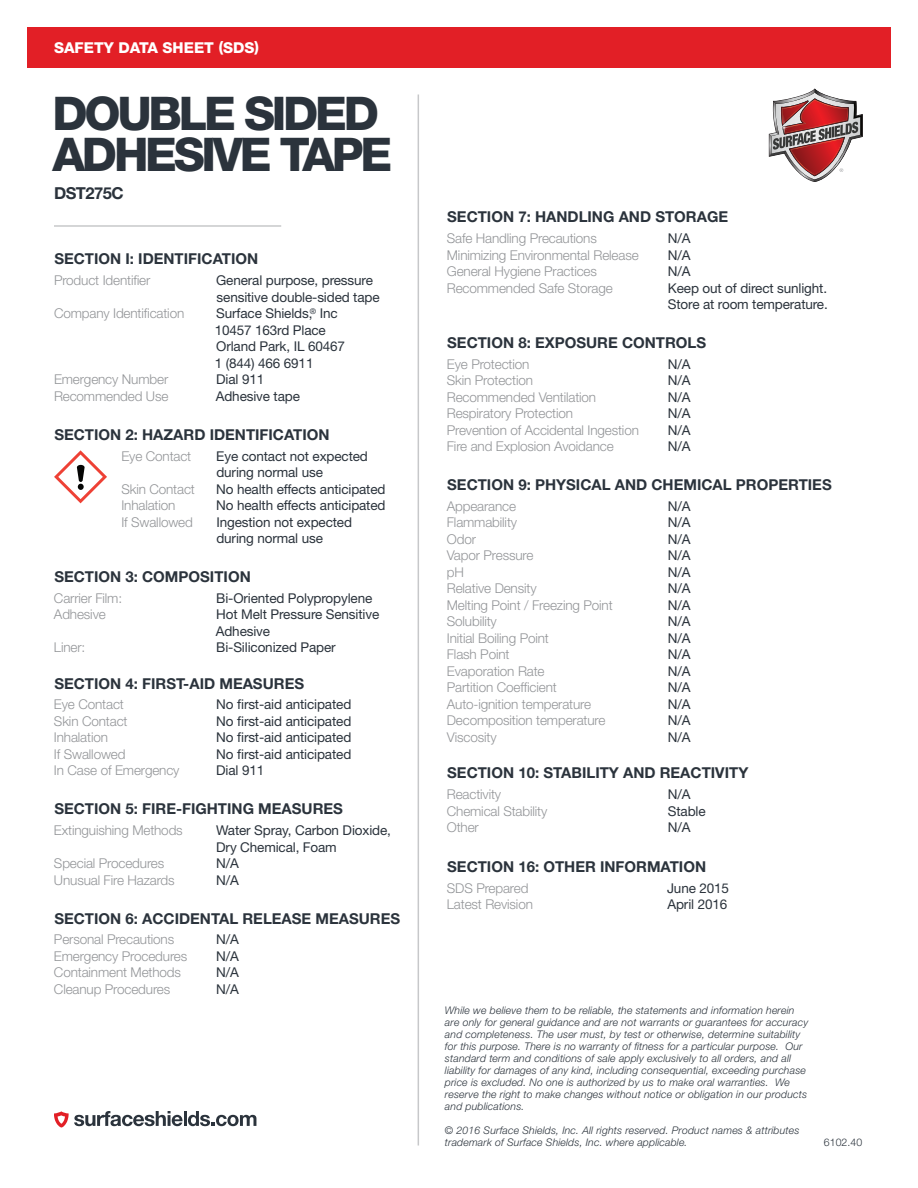
<style>
.page{position:relative;width:918px;height:1188px;background:#fff}
.page>*{position:absolute;margin:0;border:0;box-sizing:border-box;transform-origin:0 0}
.t1{font:800 46.5px/40.5px "Helvetica Neue";letter-spacing:-.07em;color:#2b333c}
.t2{font:700 16.5px "Helvetica Neue";letter-spacing:-.03em;color:#2b333c}
.t3{font:700 15px "Helvetica Neue";color:#2b333c}
.t4{font:800 15px "Helvetica Neue";color:#fff}
.t5{font:300 13.5px/16.5px "Helvetica Neue";letter-spacing:-.01em;color:#939598}
.t6{font:13.5px/16.5px "Helvetica Neue";letter-spacing:-.01em;color:#2b333c}
.t7{font:italic 300 10.5px/12px "Helvetica Neue";letter-spacing:.015em;color:#2b333c}
.t8{font:300 10.5px "Helvetica Neue";letter-spacing:.01em;color:#2b333c}
</style>
<div class="page">
<div style="left:27px;top:27px;width:864px;height:41px;background:#e21f26"></div>
<hr style="left:54px;top:225px;width:227px;height:2px;background:#c7c8ca">
<svg style="left:769px;top:88px;width:94px;height:94px"></svg>
<svg style="left:54px;top:1111px;width:202px;height:17px"></svg>
<hr style="left:418px;top:94px;width:1px;height:1052px;background:#c7c8ca">
<svg style="left:54px;top:450px;width:53px;height:53px"></svg>
<p class="t4" style="left:54px;top:39px;width:207px">SAFETY DATA SHEET (SDS)</p>
<h1 class="t1" style="left:52px;top:93px;width:341px">DOUBLE SIDED<br>ADHESIVE TAPE</h1>
<p class="t2" style="left:54px;top:183px;width:71px">DST275C</p>
<p class="t3" style="left:54px;top:250px;width:205px">SECTION I: IDENTIFICATION</p>
<p class="t5" style="left:54px;top:272px;width:98px">Product Identifier</p>
<p class="t5" style="left:54px;top:305px;width:132px">Company Identification</p>
<p class="t5" style="left:54px;top:371px;width:116px">Emergency Number<br>Recommended Use</p>
<p class="t6" style="left:215px;top:272px;width:166px">General purpose, pressure sensitive double-sided tape<br>Surface Shields,<sup>®</sup> Inc<br>10457 163rd Place<br>Orland Park, IL 60467<br>1 (844) 466 6911<br>Dial 911<br>Adhesive tape</p>
<p class="t3" style="left:54px;top:425px;width:277px">SECTION 2: HAZARD IDENTIFICATION</p>
<p class="t5" style="left:121px;top:447px;width:71px">Eye Contact</p>
<p class="t5" style="left:121px;top:480px;width:75px">Skin Contact<br>Inhalation<br>If Swallowed</p>
<p class="t6" style="left:216px;top:448px;width:171px">Eye contact not expected during normal use<br>No health effects anticipated<br>No health effects anticipated<br>Ingestion not expected during normal use</p>
<p class="t3" style="left:54px;top:567px;width:198px">SECTION 3: COMPOSITION</p>
<p class="t5" style="left:54px;top:589px;width:70px">Carrier Film:<br>Adhesive</p>
<p class="t5" style="left:54px;top:639px;width:33px">Liner:</p>
<p class="t6" style="left:216px;top:589px;width:165px">Bi-Oriented Polypropylene<br>Hot Melt Pressure Sensitive<br>Adhesive<br>Bi-Siliconized Paper</p>
<p class="t3" style="left:54px;top:674px;width:251px">SECTION 4: FIRST-AID MEASURES</p>
<p class="t5" style="left:54px;top:696px;width:127px">Eye Contact<br>Skin Contact<br>Inhalation<br>If Swallowed<br>In Case of Emergency</p>
<p class="t6" style="left:216px;top:696px;width:137px;text-align:justify">No first-aid anticipated No first-aid anticipated No first-aid anticipated No first-aid anticipated Dial 911</p>
<p class="t3" style="left:54px;top:800px;width:290px">SECTION 5: FIRE-FIGHTING MEASURES</p>
<p class="t5" style="left:54px;top:822px;width:130px">Extinguishing Methods</p>
<p class="t5" style="left:54px;top:855px;width:122px">Special Procedures<br>Unusual Fire Hazards</p>
<p class="t6" style="left:216px;top:822px;width:176px">Water Spray, Carbon Dioxide,<br>Dry Chemical, Foam<br>N/A<br>N/A</p>
<p class="t3" style="left:54px;top:909px;width:347px">SECTION 6: ACCIDENTAL RELEASE MEASURES</p>
<p class="t5" style="left:54px;top:931px;width:135px">Personal Precautions<br>Emergency Procedures<br>Containment Methods<br>Cleanup Procedures</p>
<p class="t6" style="left:216px;top:931px;width:24px;text-align:justify">N/A N/A N/A N/A</p>
<p class="t3" style="left:447px;top:208px;width:282px">SECTION 7: HANDLING AND STORAGE</p>
<p class="t5" style="left:447px;top:230px;width:193px">Safe Handling Precautions<br>Minimizing Environmental Release<br>General Hygiene Practices<br>Recommended Safe Storage</p>
<p class="t6" style="left:668px;top:230px;width:161px">N/A<br>N/A<br>N/A<br>Keep out of direct sunlight.<br>Store at room temperature.</p>
<p class="t3" style="left:447px;top:333px;width:260px">SECTION 8: EXPOSURE CONTROLS</p>
<p class="t5" style="left:447px;top:356px;width:194px">Eye Protection<br>Skin Protection<br>Recommended Ventilation<br>Respiratory Protection<br>Prevention of Accidental Ingestion<br>Fire and Explosion Avoidance</p>
<p class="t6" style="left:668px;top:356px;width:24px;text-align:justify">N/A N/A N/A N/A N/A N/A</p>
<p class="t3" style="left:447px;top:475px;width:386px">SECTION 9: PHYSICAL AND CHEMICAL PROPERTIES</p>
<p class="t5" style="left:447px;top:497px;width:167px">Appearance<br>Flammability<br>Odor<br>Vapor Pressure<br>pH<br>Relative Density<br>Melting Point / Freezing Point<br>Solubility<br>Initial Boiling Point<br>Flash Point<br>Evaporation Rate<br>Partition Coefficient<br>Auto-ignition temperature<br>Decomposition temperature<br>Viscosity</p>
<p class="t6" style="left:668px;top:497px;width:24px;text-align:justify">N/A N/A N/A N/A N/A N/A N/A N/A N/A N/A N/A N/A N/A N/A N/A</p>
<p class="t3" style="left:447px;top:764px;width:303px">SECTION 10: STABILITY AND REACTIVITY</p>
<p class="t5" style="left:447px;top:786px;width:102px">Reactivity<br>Chemical Stability<br>Other</p>
<p class="t6" style="left:668px;top:786px;width:39px">N/A<br>Stable<br>N/A</p>
<p class="t3" style="left:447px;top:857px;width:260px">SECTION 16: OTHER INFORMATION</p>
<p class="t5" style="left:447px;top:879px;width:88px">SDS Prepared<br>Latest Revision</p>
<p class="t6" style="left:667px;top:879px;width:63px">June 2015<br>April 2016</p>
<p class="t7" style="left:445px;top:1004px;width:365px">While we believe them to be reliable, the statements and information herein are only for general guidance and are not warrants or guarantees for accuracy and completeness. The user must, by test or otherwise, determine suitability for this purpose. There is no warranty of fitness for a particular purpose. Our standard term and conditions of sale apply exclusively to all orders, and all liability for damages of any kind, including consequential, exceeding purchase price is excluded. No one is authorized by us to make oral warranties. We reserve the right to make changes without notice or obligation in our products and publications.</p>
<p class="t7" style="left:445px;top:1124px;width:356px">© 2016 Surface Shields, Inc. All rights reserved. Product names &amp; attributes trademark of Surface Shields, Inc. where applicable.</p>
<p class="t8" style="left:824px;top:1135px;width:40px">6102.40</p>
</div>
